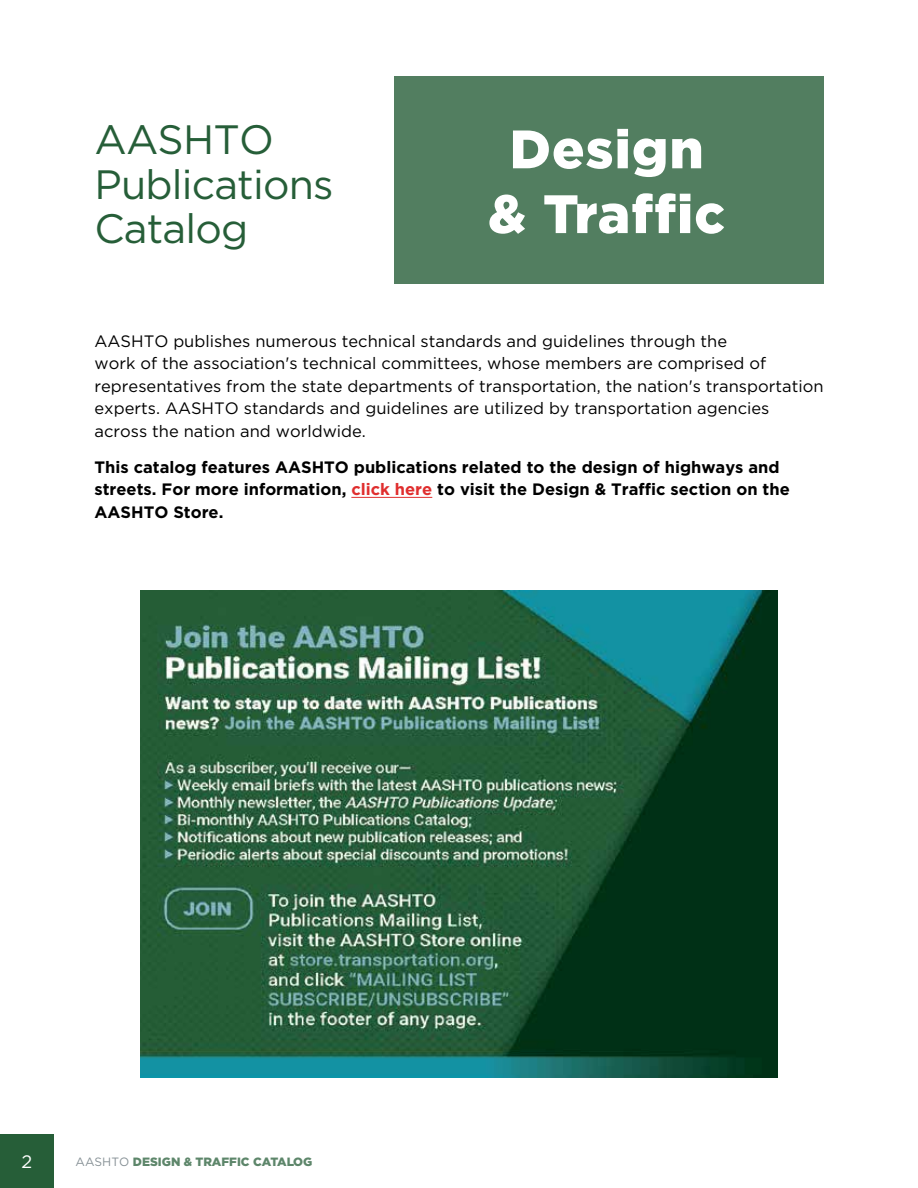
<style>
.page{position:relative;width:918px;height:1188px;background:#fff}
.page>*{position:absolute;margin:0;border:0;box-sizing:border-box;transform-origin:0 0}
.t1{font:900 54px/64.8px "Gotham";letter-spacing:.02em;color:#fff;text-align:center}
.t2{font:40.95px/44.4px "Gotham";letter-spacing:-.02em;color:#265e38}
.t3{font:18px "Gotham";color:#fff}
.t4{font:16.5px/22.5px "Gotham";color:#000}
.t5{font:700 16.5px/22.5px "Gotham";color:#000}
.t6{font:900 12px "Gotham";color:#5d866a}
.s1{color:#e02e2e}
.s2{font-weight:400;color:#879196}
</style>
<div class="page">
<div style="left:0;top:1134px;width:54px;height:54px;background:#265e38"></div>
<hr style="left:351px;top:497px;width:81px;height:1px;background:#e02e2e">
<div style="left:394px;top:76px;width:430px;height:208px;background:#527e60"></div>
<img style="left:140px;top:591px;width:638px;height:487px">
<h2 class="t2" style="left:94px;top:117px;width:241px">AASHTO<br>Publications<br>Catalog</h2>
<h1 class="t1" style="left:488px;top:115px;width:238px">Design &amp; Traffic</h1>
<p class="t4" style="left:94px;top:329px;width:731px">AASHTO publishes numerous technical standards and guidelines through the<br>work of the association's technical committees, whose members are comprised of representatives from the state departments of transportation, the nation's transportation experts. AASHTO standards and guidelines are utilized by transportation agencies across the nation and worldwide.</p>
<p class="t5" style="left:94px;top:455px;width:697px">This catalog features AASHTO publications related to the design of highways and streets. For more information, <span class="s1">click here</span> to visit the Design &amp; Traffic section on the<br>AASHTO Store.</p>
<p class="t3" style="left:22px;top:1152px;width:12px">2</p>
<p class="t6" style="left:76px;top:1155px;width:238px"><span class="s2">AASHTO</span> DESIGN &amp; TRAFFIC CATALOG</p>
</div>
